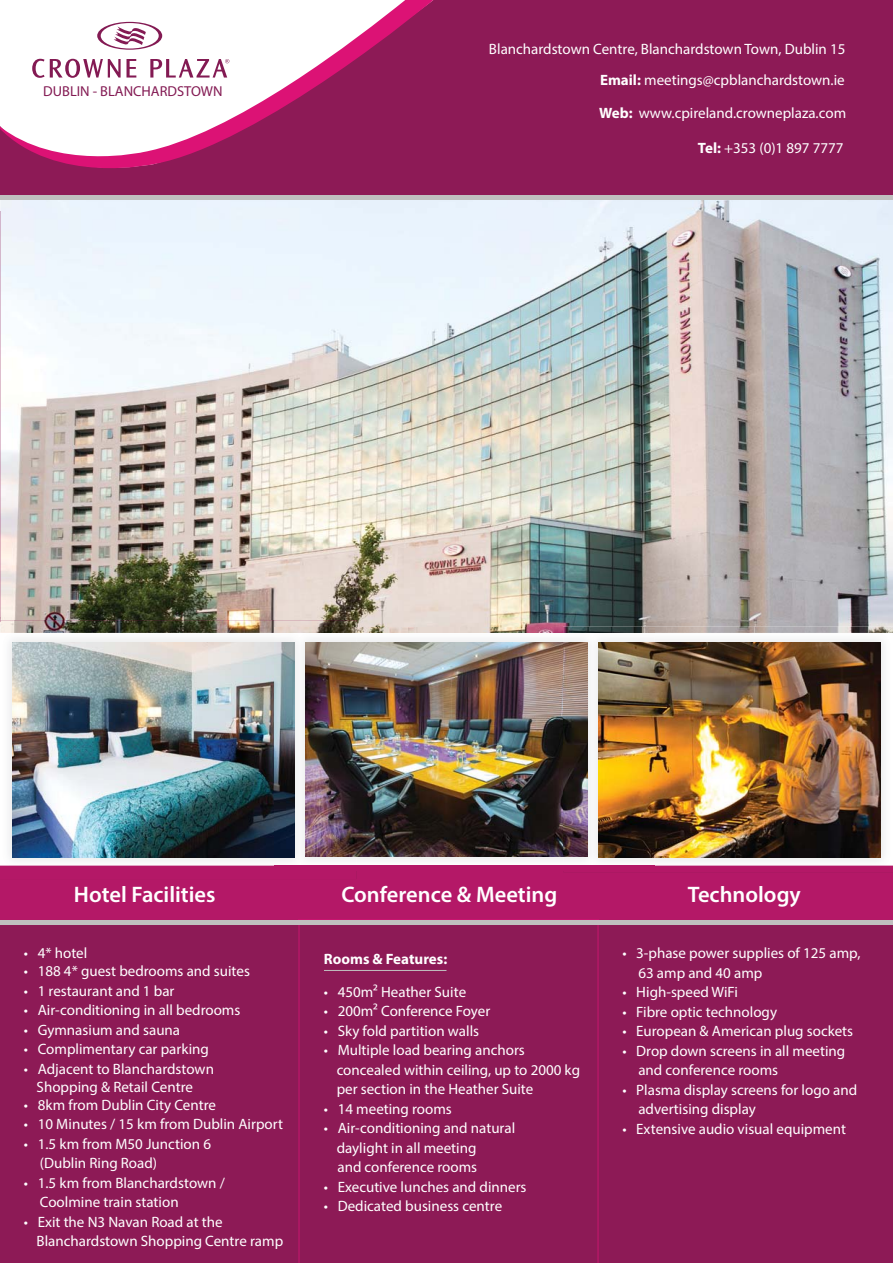
<style>
.page{position:relative;width:893px;height:1263px;background:#fff}
.page>*{position:absolute;margin:0;border:0;box-sizing:border-box;transform-origin:0 0}
.t1{font:600 22.5px "Myriad Pro";color:#fff}
.t2{font:15px/19.5px "Myriad Pro";color:#fff}
.t3{font:700 15px "Myriad Pro";color:#fff}
.t4{font:14.4px "Myriad Pro";color:#831a53}
.s1{font-weight:700}
</style>
<div class="page">
<div style="left:0;top:212px;width:893px;height:1051px;background:#8d1a56"></div>
<img style="left:0;top:199px;width:893px;height:429px">
<img style="left:0;top:633px;width:275px;height:233px">
<img style="left:0;top:620px;width:357px;height:13px">
<img style="left:12px;top:642px;width:263px;height:215px">
<img style="left:275px;top:628px;width:379px;height:242px">
<img style="left:305px;top:642px;width:283px;height:214px">
<div style="left:654px;top:633px;width:239px;height:233px;background:#f8f8f9"></div>
<img style="left:563px;top:627px;width:330px;height:6px">
<img style="left:599px;top:642px;width:282px;height:215px">
<div style="left:0;top:870px;width:893px;height:50px;background:#b41867"></div>
<div style="left:0;top:866px;width:357px;height:13px;background:#b41867"></div>
<div style="left:563px;top:866px;width:330px;height:6px;background:#b41867"></div>
<svg style="left:298px;top:924px;width:301px;height:339px"></svg>
<hr style="left:298px;top:919px;width:301px;height:1px;background:#c8146f">
<div style="left:0;top:0;width:893px;height:198px;background:#8d1a56"></div>
<svg style="left:0;top:0;width:433px;height:168px;fill:#fff"></svg>
<svg style="left:97px;top:22px;width:65px;height:28px"></svg>
<svg style="left:127px;top:59px;width:9px;height:19px"></svg>
<svg style="left:32px;top:59px;width:89px;height:19px"></svg>
<svg style="left:150px;top:59px;width:79px;height:19px"></svg>
<hr style="left:0;top:195px;width:893px;height:4px;background:#c0bfbf">
<hr style="left:0;top:920px;width:893px;height:4px;background:#c0bfbf">
<hr style="left:324px;top:970px;width:122px;height:1px;background:#c0bfbf">
<p class="t4" style="left:43px;top:86px;width:181px">DUBLIN - BLANCHARDSTOWN</p>
<p class="t2" style="left:489px;top:40px;width:358px">Blanchardstown Centre, Blanchardstown Town, Dublin 15</p>
<p class="t2" style="left:599px;top:65px;width:249px;line-height:32.8px"><span class="s1">Email:</span> meetings@cpblanchardstown.ie<br><span class="s1">Web:</span> www.cpireland.crowneplaza.com</p>
<p class="t2" style="left:698px;top:140px;width:147px"><span class="s1">Tel:</span> +353 (0)1 897 7777</p>
<h1 class="t1" style="left:341px;top:886px;width:217px">Conference &amp; Meeting</h1>
<h1 class="t1" style="left:74px;top:886px;width:143px">Hotel Facilities</h1>
<h1 class="t1" style="left:688px;top:886px;width:114px">Technology</h1>
<p class="t2" style="left:24px;top:945px;width:65px">• 4* hotel</p>
<p class="t2" style="left:24px;top:963px;width:227px">• 188 4* guest bedrooms and suites</p>
<p class="t2" style="left:24px;top:982px;width:152px">• 1 restaurant and 1 bar</p>
<p class="t2" style="left:24px;top:1002px;width:218px">• Air-conditioning in all bedrooms</p>
<p class="t2" style="left:24px;top:1021px;width:158px">• Gymnasium and sauna</p>
<p class="t2" style="left:24px;top:1041px;width:186px">• Complimentary car parking</p>
<p class="t2" style="left:24px;top:1061px;width:192px;line-height:18px;text-align:center">• Adjacent to Blanchardstown<br>Shopping &amp; Retail Centre</p>
<p class="t2" style="left:24px;top:1096px;width:194px">• 8km from Dublin City Centre</p>
<p class="t2" style="left:24px;top:1116px;width:261px">• 10 Minutes / 15 km from Dublin Airport</p>
<p class="t2" style="left:40px;top:1135px;width:173px;text-indent:-16px">• 1.5 km from M50 Junction 6 (Dublin Ring Road)</p>
<p class="t2" style="left:40px;top:1174px;width:186px;text-indent:-16px">• 1.5 km from Blanchardstown /<br>Coolmine train station</p>
<p class="t2" style="left:37px;top:1213px;width:248px;text-indent:-13px">• Exit the N3 Navan Road at the<br>Blanchardstown Shopping Centre ramp</p>
<p class="t3" style="left:324px;top:953px;width:125px">Rooms &amp; Features:</p>
<p class="t2" style="left:324px;top:983px;width:144px">• 450m² Heather Suite</p>
<p class="t2" style="left:324px;top:1003px;width:168px">• 200m² Conference Foyer</p>
<p class="t2" style="left:324px;top:1022px;width:157px">• Sky fold partition walls</p>
<p class="t2" style="left:337px;top:1042px;width:245px;text-indent:-13px">• Multiple load bearing anchors concealed within ceiling, up to 2000 kg per section in the Heather Suite</p>
<p class="t2" style="left:324px;top:1100px;width:129px">• 14 meeting rooms</p>
<p class="t2" style="left:337px;top:1120px;width:180px;text-indent:-13px">• Air-conditioning and natural daylight in all meeting</p>
<p class="t2" style="left:324px;top:1178px;width:204px">• Executive lunches and dinners</p>
<p class="t2" style="left:324px;top:1198px;width:180px">• Dedicated business centre</p>
<p class="t2" style="left:337px;top:1159px;width:141px">and conference rooms</p>
<p class="t2" style="left:638px;top:945px;width:224px;text-indent:-16px">• 3-phase power supplies of 125 amp,<br>63 amp and 40 amp</p>
<p class="t2" style="left:622px;top:984px;width:117px">• High-speed WiFi</p>
<p class="t2" style="left:622px;top:1003px;width:156px">• Fibre optic technology</p>
<p class="t2" style="left:622px;top:1023px;width:232px">• European &amp; American plug sockets</p>
<p class="t2" style="left:638px;top:1042px;width:208px;text-indent:-16px">• Drop down screens in all meeting and conference rooms</p>
<p class="t2" style="left:638px;top:1081px;width:220px;text-indent:-16px">• Plasma display screens for logo and advertising display</p>
<p class="t2" style="left:622px;top:1121px;width:225px">• Extensive audio visual equipment</p>
</div>
